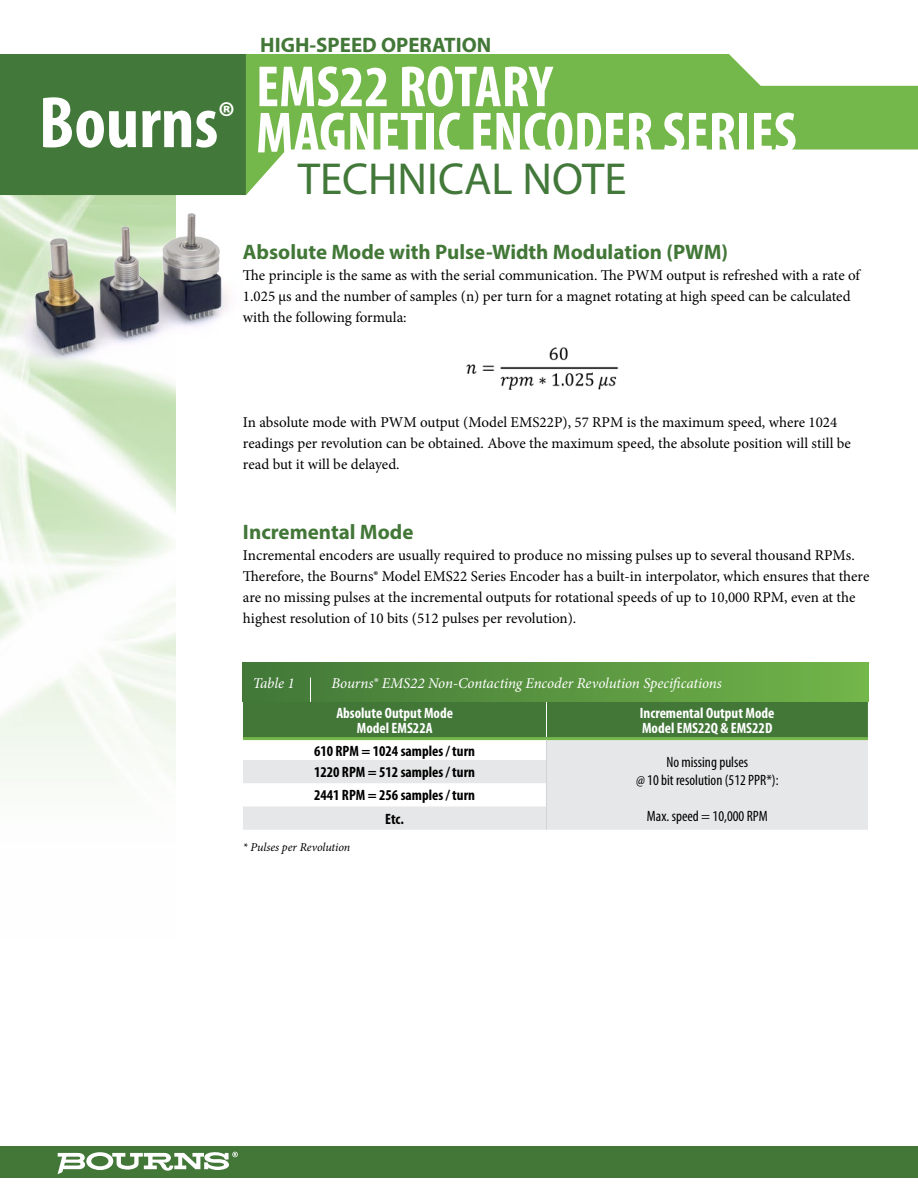
<style>
.page{position:relative;width:918px;height:1188px;background:#fff}
.page>*{position:absolute;margin:0;border:0;box-sizing:border-box;transform-origin:0 0}
.t1{font:700 condensed 58.5px/46.2px "Myriad Pro";color:#fff;text-align:center}
.t2{font:45px "Myriad Pro";color:#427839}
.t3{font:700 condensed 43.5px "Myriad Pro";color:#fff}
.t4{font:700 21px "Myriad Pro";color:#427738}
.t5{font:15px/21px "Minion Pro";color:#000}
.t6{font:700 condensed 15px/23.2px "Myriad Pro";color:#000;text-align:center}
.t7{font:700 condensed 15px/15px "Myriad Pro";color:#fff;text-align:center}
.t8{font:italic 15px "Minion Pro";letter-spacing:-.005em;color:#fff}
.t9{font:condensed 15px/18px "Myriad Pro";color:#000;text-align:center}
.t10{font:italic 12px "Minion Pro";letter-spacing:-.005em;color:#000}
.s1{font-size:73.5px}
</style>
<div class="page">
<img style="left:0;top:195px;width:176px;height:588px">
<svg style="left:246px;top:54px;width:672px;height:141px;fill:#74b74a"></svg>
<div style="left:0;top:54px;width:246px;height:141px;background:#427839"></div>
<div style="left:0;top:1146px;width:918px;height:32px;background:#427738"></div>
<svg style="left:58px;top:1152px;width:180px;height:22px"></svg>
<img style="left:0;top:206px;width:229px;height:173px">
<div style="left:243px;top:663px;width:625px;height:39px;background:linear-gradient(to right,#417638,#72b449)"></div>
<svg style="left:243px;top:678px;width:625px;height:152px;background:#abc2a5"></svg>
<img style="left:466px;top:347px;width:153px;height:43px">
<h3 class="t4" style="left:260px;top:32px;width:233px">HIGH-SPEED OPERATION</h3>
<h1 class="t1" style="left:39px;top:65px;width:759px">EMS22 ROTARY<br><span class="s1">Bourns</span> MAGNETIC ENCODER SERIES</h1>
<h3 class="t3" style="left:218px;top:94px;width:18px">®</h3>
<h2 class="t2" style="left:298px;top:152px;width:330px">TECHNICAL NOTE</h2>
<h3 class="t4" style="left:243px;top:238px;width:487px">Absolute Mode with Pulse-Width Modulation (PWM)</h3>
<p class="t5" style="left:243px;top:265px;width:619px">The principle is the same as with the serial communication. The PWM output is refreshed with a rate of<br>1.025 µs and the number of samples (n) per turn for a magnet rotating at high speed can be calculated with the following formula:</p>
<p class="t5" style="left:243px;top:412px;width:610px">In absolute mode with PWM output (Model EMS22P), 57 RPM is the maximum speed, where 1024 readings per revolution can be obtained. Above the maximum speed, the absolute position will still be read but it will be delayed.</p>
<h3 class="t4" style="left:243px;top:518px;width:172px">Incremental Mode</h3>
<p class="t5" style="left:243px;top:545px;width:628px">Incremental encoders are usually required to produce no missing pulses up to several thousand RPMs.<br>Therefore, the Bourns® Model EMS22 Series Encoder has a built-in interpolator, which ensures that there are no missing pulses at the incremental outputs for rotational speeds of up to 10,000 RPM, even at the highest resolution of 10 bits (512 pulses per revolution).</p>
<p class="t8" style="left:253px;top:673px;width:44px">Table 1</p>
<p class="t8" style="left:332px;top:673px;width:392px">Bourns® EMS22 Non-Contacting Encoder Revolution Specifications</p>
<p class="t7" style="left:336px;top:705px;width:118px">Absolute Output Mode<br>Model EMS22A</p>
<p class="t7" style="left:640px;top:705px;width:136px;text-align:left">Incremental Output Mode<br>Model EMS22Q &amp; EMS22D</p>
<p class="t6" style="left:314px;top:739px;width:162px">610 RPM = 1024 samples / turn</p>
<p class="t9" style="left:636px;top:753px;width:144px">No missing pulses<br>@ 10 bit resolution (512 PPR*):</p>
<p class="t9" style="left:647px;top:807px;width:122px">Max. speed = 10,000 RPM</p>
<p class="t6" style="left:314px;top:761px;width:162px">1220 RPM = 512 samples / turn<br>2441 RPM = 256 samples / turn<br>Etc.</p>
<p class="t10" style="left:243px;top:839px;width:109px">* Pulses per Revolution</p>
</div>
